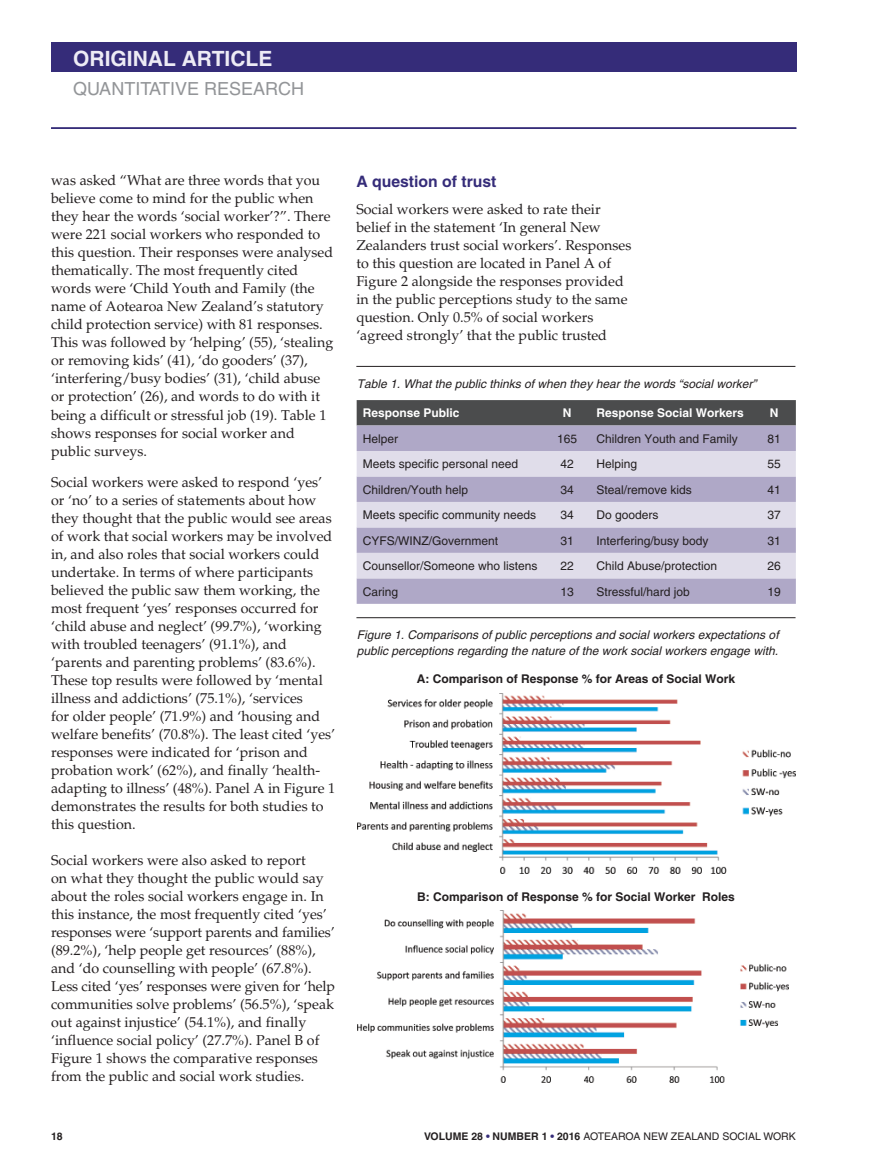
<style>
.page{position:relative;width:881px;height:1170px;background:#fff}
.page>*{position:absolute;margin:0;border:0;box-sizing:border-box;transform-origin:0 0}
.t1{font:700 21px "Helvetica";color:#edebf5}
.t2{font:18px "Helvetica";color:#939598}
.t3{font:700 15.75px "Helvetica";color:#352c79}
.t4{font:14.25px/18px "Palatino";color:#231f20}
.t5{font:12px "Helvetica";color:#231f20}
.t6{font:italic 12px/16.5px "Helvetica";color:#231f20}
.t7{font:700 12px "Helvetica";color:#231f20}
.t8{font:700 12px "Helvetica";color:#fff}
.t9{font:10.5px "Helvetica";color:#231f20}
.t10{font:700 10.5px "Helvetica";color:#231f20}
.s1{font-weight:700}
.s2{font-weight:700;color:#352c79}
</style>
<div class="page">
<div style="left:51px;top:43px;width:745px;height:29px;background:#352c79"></div>
<hr style="left:51px;top:127px;width:745px;height:2px;background:#352c79">
<div style="left:356px;top:400px;width:439px;height:25px;background:#4b4c4d"></div>
<div style="left:356px;top:425px;width:439px;height:178px;background:#afa8c7"></div>
<svg style="left:356px;top:451px;width:439px;height:127px;background:#ccc8dc"></svg>
<hr style="left:356px;top:366px;width:439px;height:1px;background:#231f20">
<hr style="left:356px;top:617px;width:439px;height:1px;background:#231f20">
<img style="left:358px;top:693px;width:437px;height:180px">
<img style="left:358px;top:910px;width:430px;height:172px">
<h1 class="t1" style="left:73px;top:50px;width:201px">ORIGINAL ARTICLE</h1>
<p class="t2" style="left:73px;top:82px;width:232px">QUANTITATIVE RESEARCH</p>
<p class="t4" style="left:51px;top:173px;width:283px">was asked “What are three words that you believe come to mind for the public when they hear the words ‘social worker’?”. There were 221 social workers who responded to this question. Their responses were analysed thematically. The most frequently cited words were ‘Child Youth and Family (the name of Aotearoa New Zealand’s statutory child protection service) with 81 responses.<br>This was followed by ‘helping’ (55), ‘stealing or removing kids’ (41), ‘do gooders’ (37), ‘interfering/busy bodies’ (31), ‘child abuse or protection’ (26), and words to do with it being a difficult or stressful job (19). Table 1 shows responses for social worker and public surveys.</p>
<p class="t4" style="left:51px;top:475px;width:285px">Social workers were asked to respond ‘yes’ or ‘no’ to a series of statements about how they thought that the public would see areas of work that social workers may be involved in, and also roles that social workers could undertake. In terms of where participants believed the public saw them working, the most frequent ‘yes’ responses occurred for ‘child abuse and neglect’ (99.7%), ‘working with troubled teenagers’ (91.1%), and ‘parents and parenting problems’ (83.6%).<br>These top results were followed by ‘mental illness and addictions’ (75.1%), ‘services<br>for older people’ (71.9%) and ‘housing and welfare benefits’ (70.8%). The least cited ‘yes’ responses were indicated for ‘prison and probation work’ (62%), and finally ‘health&shy;adapting to illness’ (48%). Panel A in Figure 1 demonstrates the results for both studies to this question.</p>
<p class="t4" style="left:51px;top:853px;width:285px">Social workers were also asked to report<br>on what they thought the public would say about the roles social workers engage in. In this instance, the most frequently cited ‘yes’ responses were ‘support parents and families’ (89.2%), ‘help people get resources’ (88%), and ‘do counselling with people’ (67.8%).<br>Less cited ‘yes’ responses were given for ‘help communities solve problems’ (56.5%), ‘speak out against injustice’ (54.1%), and finally ‘influence social policy’ (27.7%). Panel B of Figure 1 shows the comparative responses from the public and social work studies.</p>
<p class="t3" style="left:356px;top:175px;width:142px">A question of trust</p>
<p class="t4" style="left:356px;top:201px;width:276px">Social workers were asked to rate their belief in the statement ‘In general New Zealanders trust social workers’. Responses to this question are located in Panel A of Figure 2 alongside the responses provided in the public perceptions study to the same question. Only 0.5% of social workers ‘agreed strongly’ that the public trusted</p>
<p class="t6" style="left:356px;top:376px;width:401px">Table 1. What the public thinks of when they hear the words “social worker”</p>
<p class="t8" style="left:362px;top:409px;width:98px">Response Public</p>
<p class="t8" style="left:562px;top:409px;width:10px">N</p>
<p class="t8" style="left:596px;top:409px;width:149px">Response Social Workers</p>
<p class="t8" style="left:769px;top:409px;width:10px">N</p>
<p class="t5" style="left:362px;top:434px;width:37px">Helper</p>
<p class="t5" style="left:557px;top:434px;width:22px">165</p>
<p class="t5" style="left:596px;top:434px;width:143px">Children Youth and Family</p>
<p class="t5" style="left:767px;top:434px;width:15px">81</p>
<p class="t5" style="left:362px;top:459px;width:157px">Meets specific personal need</p>
<p class="t5" style="left:560px;top:459px;width:15px">42</p>
<p class="t5" style="left:596px;top:459px;width:42px">Helping</p>
<p class="t5" style="left:767px;top:459px;width:15px">55</p>
<p class="t5" style="left:362px;top:485px;width:107px">Children/Youth help</p>
<p class="t5" style="left:560px;top:485px;width:15px">34</p>
<p class="t5" style="left:596px;top:485px;width:97px">Steal/remove kids</p>
<p class="t5" style="left:767px;top:485px;width:15px">41</p>
<p class="t5" style="left:362px;top:510px;width:175px">Meets specific community needs</p>
<p class="t5" style="left:560px;top:510px;width:15px">34</p>
<p class="t5" style="left:596px;top:510px;width:64px">Do gooders</p>
<p class="t5" style="left:767px;top:510px;width:15px">37</p>
<p class="t5" style="left:362px;top:536px;width:137px">CYFS/WINZ/Government</p>
<p class="t5" style="left:560px;top:536px;width:15px">31</p>
<p class="t5" style="left:596px;top:536px;width:114px">Interfering/busy body</p>
<p class="t5" style="left:767px;top:536px;width:15px">31</p>
<p class="t5" style="left:362px;top:561px;width:176px">Counsellor/Someone who listens</p>
<p class="t5" style="left:560px;top:561px;width:15px">22</p>
<p class="t5" style="left:596px;top:561px;width:122px">Child Abuse/protection</p>
<p class="t5" style="left:767px;top:561px;width:15px">26</p>
<p class="t5" style="left:362px;top:587px;width:37px">Caring</p>
<p class="t5" style="left:560px;top:587px;width:15px">13</p>
<p class="t5" style="left:596px;top:587px;width:95px">Stressful/hard job</p>
<p class="t5" style="left:767px;top:587px;width:15px">19</p>
<p class="t6" style="left:356px;top:627px;width:423px">Figure 1. Comparisons of public perceptions and social workers expectations of public perceptions regarding the nature of the work social workers engage with.</p>
<p class="t7" style="left:417px;top:674px;width:320px">A: Comparison of Response % for Areas of Social Work</p>
<p class="t7" style="left:417px;top:892px;width:319px">B: Comparison of Response % for Social Worker Roles</p>
<p class="t10" style="left:51px;top:1132px;width:13px">18</p>
<p class="t9" style="left:424px;top:1132px;width:373px"><span class="s1">VOLUME 28</span> <span class="s2">•</span> <span class="s1">NUMBER 1</span> <span class="s2">•</span> <span class="s1">2016</span> AOTEAROA NEW ZEALAND SOCIAL WORK</p>
</div>
